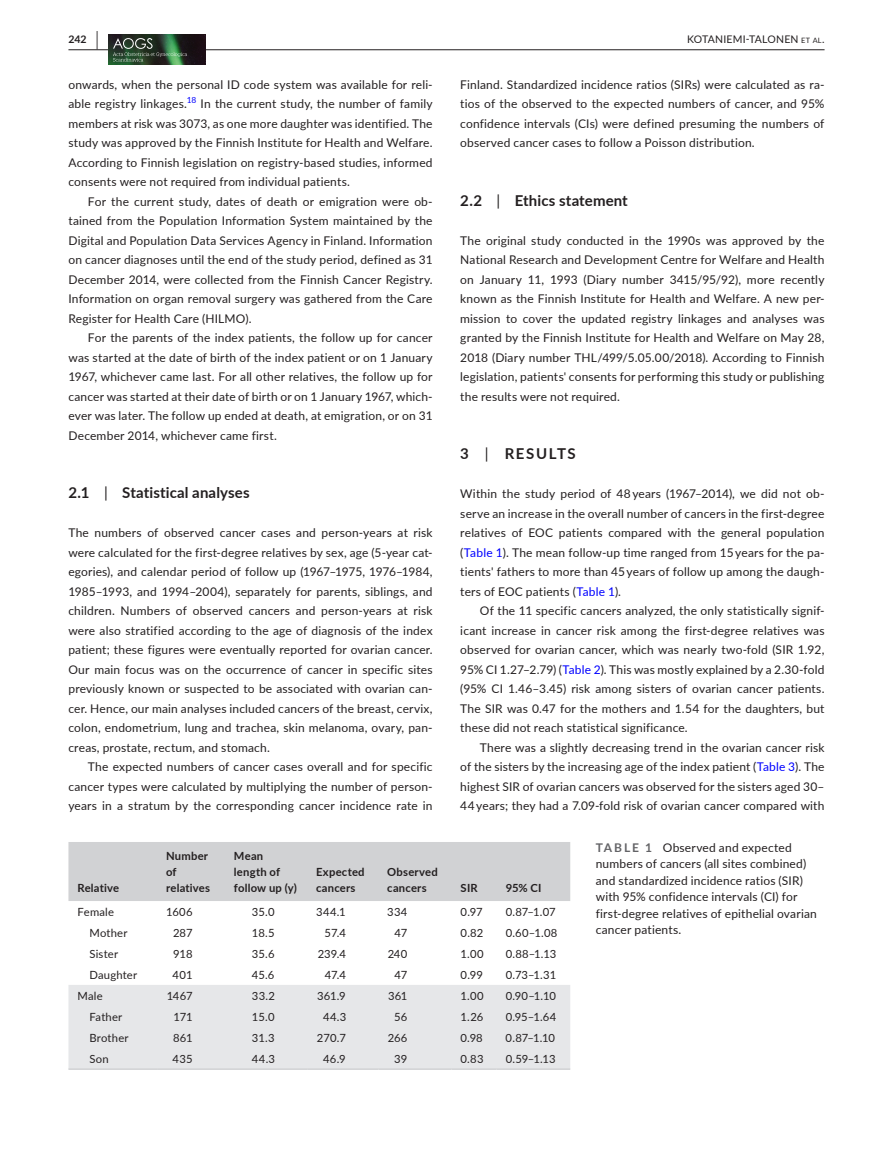
<style>
.page{position:relative;width:893px;height:1174px;background:#fff}
.page>*{position:absolute;margin:0;border:0;box-sizing:border-box;transform-origin:0 0}
.t1{font:700 15px "Lato";letter-spacing:.01em;color:#231f20}
.t2{font:700 15px "Lato";letter-spacing:.105em;color:#231f20}
.t3{font:12px/19.5px "Lato";letter-spacing:.015em;color:#231f20;text-align:justify}
.t4{font:11.25px "Lato";letter-spacing:.01em;color:#231f20}
.t5{font:700 11.25px/15.8px "Lato";letter-spacing:.02em;color:#231f20}
.t6{font:10.5px "Lato";letter-spacing:.015em;color:#231f20}
.t7{font:700 10.5px "Lato";color:#231f20}
.s1{font-size:19.5px}
.s2{font-size:7.35px}
.s3{font-weight:400}
.s4{color:#00f}
.s5{font-weight:700;color:#636366}
</style>
<div class="page">
<hr style="left:68px;top:49px;width:756px;height:1px;background:#231f20">
<img style="left:108px;top:35px;width:97px;height:30px">
<svg style="left:113px;top:38px;width:74px;height:24px;background:#3f5943"></svg>
<div style="left:68px;top:842px;width:502px;height:59px;background:#d1d2d4"></div>
<div style="left:68px;top:985px;width:502px;height:83px;background:#e6e7e9"></div>
<hr style="left:68px;top:1068px;width:89px;height:2px;background:#d1d2d4">
<hr style="left:157px;top:1068px;width:68px;height:2px;background:#d1d2d4">
<hr style="left:225px;top:1068px;width:82px;height:2px;background:#d1d2d4">
<hr style="left:307px;top:1068px;width:71px;height:2px;background:#d1d2d4">
<hr style="left:378px;top:1068px;width:74px;height:2px;background:#d1d2d4">
<hr style="left:452px;top:1068px;width:45px;height:2px;background:#d1d2d4">
<hr style="left:497px;top:1068px;width:73px;height:2px;background:#d1d2d4">
<p class="t7" style="left:68px;top:31px;width:31px">242 <span class="s1">|</span></p>
<p class="t6" style="left:687px;top:31px;width:139px">KOTANIEMI--TALONEN <span class="s2">et al</span>.</p>
<p class="t3" style="left:68px;top:74px;width:366px">onwards, when the personal ID code system was available for reli&shy;able registry linkages.<sup>18</sup> In the current study, the number of family members at risk was 3073, as one more daughter was identified. The study was approved by the Finnish Institute for Health and Welfare.<br>According to Finnish legislation on registry-based studies, informed consents were not required from individual patients.</p>
<p class="t3" style="left:68px;top:191px;width:366px;text-indent:20px">For the current study, dates of death or emigration were ob&shy;tained from the Population Information System maintained by the Digital and Population Data Services Agency in Finland. Information on cancer diagnoses until the end of the study period, defined as 31<br>December 2014, were collected from the Finnish Cancer Registry.<br>Information on organ removal surgery was gathered from the Care Register for Health Care (HILMO).</p>
<p class="t3" style="left:68px;top:327px;width:366px;text-indent:20px">For the parents of the index patients, the follow up for cancer was started at the date of birth of the index patient or on 1 January 1967, whichever came last. For all other relatives, the follow up for cancer was started at their date of birth or on 1 January 1967, which&shy;ever was later. The follow up ended at death, at emigration, or on 31<br>December 2014, whichever came first.</p>
<p class="t3" style="left:460px;top:74px;width:366px">Finland. Standardized incidence ratios (SIRs) were calculated as ra&shy;tios of the observed to the expected numbers of cancer, and 95% confidence intervals (CIs) were defined presuming the numbers of observed cancer cases to follow a Poisson distribution.</p>
<p class="t1" style="left:460px;top:189px;width:169px">2.2 <span class="s3">|</span> Ethics statement</p>
<p class="t3" style="left:460px;top:230px;width:366px">The original study conducted in the 1990s was approved by the National Research and Development Centre for Welfare and Health on January 11, 1993 (Diary number 3415/95/92), more recently known as the Finnish Institute for Health and Welfare. A new per&shy;mission to cover the updated registry linkages and analyses was granted by the Finnish Institute for Health and Welfare on May 28, 2018 (Diary number THL/499/5.05.00/2018). According to Finnish legislation, patients' consents for performing this study or publishing the results were not required.</p>
<p class="t1" style="left:68px;top:482px;width:183px">2.1 <span class="s3">|</span> Statistical analyses</p>
<p class="t3" style="left:68px;top:522px;width:366px">The numbers of observed cancer cases and person-years at risk were calculated for the first-degree relatives by sex, age (5-year cat&shy;egories), and calendar period of follow up (1967–1975, 1976–1984, 1985–1993, and 1994–2004), separately for parents, siblings, and children. Numbers of observed cancers and person-years at risk were also stratified according to the age of diagnosis of the index patient; these figures were eventually reported for ovarian cancer.<br>Our main focus was on the occurrence of cancer in specific sites previously known or suspected to be associated with ovarian can&shy;cer. Hence, our main analyses included cancers of the breast, cervix, colon, endometrium, lung and trachea, skin melanoma, ovary, pan&shy;creas, prostate, rectum, and stomach.</p>
<p class="t3" style="left:68px;top:756px;width:366px;text-indent:20px">The expected numbers of cancer cases overall and for specific cancer types were calculated by multiplying the number of person&shy;years in a stratum by the corresponding cancer incidence rate in</p>
<p class="t2" style="left:460px;top:443px;width:117px">3 <span class="s3">|</span> RESULTS</p>
<p class="t3" style="left:460px;top:483px;width:366px">Within the study period of 48 years (1967–2014), we did not ob&shy;serve an increase in the overall number of cancers in the first-degree relatives of EOC patients compared with the general population (<span class="s4">Table 1</span>). The mean follow-up time ranged from 15 years for the pa&shy;tients' fathers to more than 45 years of follow up among the daugh&shy;ters of EOC patients (<span class="s4">Table 1</span>).</p>
<p class="t3" style="left:460px;top:600px;width:366px;text-indent:20px">Of the 11 specific cancers analyzed, the only statistically signif&shy;icant increase in cancer risk among the first-degree relatives was observed for ovarian cancer, which was nearly two-fold (SIR 1.92, 95% CI 1.27–2.79) (<span class="s4">Table 2</span>). This was mostly explained by a 2.30-fold (95% CI 1.46–3.45) risk among sisters of ovarian cancer patients.<br>The SIR was 0.47 for the mothers and 1.54 for the daughters, but these did not reach statistical significance.</p>
<p class="t3" style="left:460px;top:737px;width:366px;text-indent:20px">There was a slightly decreasing trend in the ovarian cancer risk of the sisters by the increasing age of the index patient (<span class="s4">Table 3</span>). The highest SIR of ovarian cancers was observed for the sisters aged 30– 44 years; they had a 7.09-fold risk of ovarian cancer compared with</p>
<p class="t5" style="left:77px;top:879px;width:43px">Relative</p>
<p class="t5" style="left:166px;top:847px;width:45px">Number of relatives</p>
<p class="t5" style="left:234px;top:847px;width:64px">Mean length of follow up (y)</p>
<p class="t5" style="left:316px;top:863px;width:50px">Expected cancers</p>
<p class="t5" style="left:387px;top:863px;width:52px">Observed cancers</p>
<p class="t5" style="left:461px;top:879px;width:19px">SIR</p>
<p class="t5" style="left:506px;top:879px;width:37px">95% CI</p>
<p class="t4" style="left:77px;top:903px;width:38px">Female</p>
<p class="t4" style="left:166px;top:903px;width:28px">1606</p>
<p class="t4" style="left:252px;top:903px;width:24px">35.0</p>
<p class="t4" style="left:316px;top:903px;width:31px">344.1</p>
<p class="t4" style="left:387px;top:903px;width:22px">334</p>
<p class="t4" style="left:461px;top:903px;width:24px">0.97</p>
<p class="t4" style="left:506px;top:903px;width:52px">0.87–1.07</p>
<p class="t4" style="left:89px;top:924px;width:40px">Mother</p>
<p class="t4" style="left:173px;top:924px;width:21px">287</p>
<p class="t4" style="left:252px;top:924px;width:24px">18.5</p>
<p class="t4" style="left:325px;top:924px;width:23px">57.4</p>
<p class="t4" style="left:395px;top:924px;width:14px">47</p>
<p class="t4" style="left:461px;top:924px;width:24px">0.82</p>
<p class="t4" style="left:506px;top:924px;width:53px">0.60–1.08</p>
<p class="t4" style="left:89px;top:945px;width:30px">Sister</p>
<p class="t4" style="left:173px;top:945px;width:21px">918</p>
<p class="t4" style="left:252px;top:945px;width:24px">35.6</p>
<p class="t4" style="left:318px;top:945px;width:30px">239.4</p>
<p class="t4" style="left:388px;top:945px;width:21px">240</p>
<p class="t4" style="left:461px;top:945px;width:25px">1.00</p>
<p class="t4" style="left:506px;top:945px;width:52px">0.88–1.13</p>
<p class="t4" style="left:89px;top:966px;width:49px">Daughter</p>
<p class="t4" style="left:173px;top:966px;width:22px">401</p>
<p class="t4" style="left:252px;top:966px;width:24px">45.6</p>
<p class="t4" style="left:325px;top:966px;width:23px">47.4</p>
<p class="t4" style="left:395px;top:966px;width:14px">47</p>
<p class="t4" style="left:461px;top:966px;width:24px">0.99</p>
<p class="t4" style="left:506px;top:966px;width:52px">0.73–1.31</p>
<p class="t4" style="left:77px;top:987px;width:27px">Male</p>
<p class="t4" style="left:167px;top:987px;width:27px">1467</p>
<p class="t4" style="left:252px;top:987px;width:25px">33.2</p>
<p class="t4" style="left:317px;top:987px;width:30px">361.9</p>
<p class="t4" style="left:388px;top:987px;width:21px">361</p>
<p class="t4" style="left:461px;top:987px;width:25px">1.00</p>
<p class="t4" style="left:506px;top:987px;width:52px">0.90–1.10</p>
<p class="t4" style="left:89px;top:1009px;width:34px">Father</p>
<p class="t4" style="left:173px;top:1009px;width:21px">171</p>
<p class="t4" style="left:252px;top:1009px;width:24px">15.0</p>
<p class="t4" style="left:323px;top:1009px;width:25px">44.3</p>
<p class="t4" style="left:394px;top:1009px;width:15px">56</p>
<p class="t4" style="left:461px;top:1009px;width:24px">1.26</p>
<p class="t4" style="left:506px;top:1009px;width:52px">0.95–1.64</p>
<p class="t4" style="left:89px;top:1030px;width:41px">Brother</p>
<p class="t4" style="left:173px;top:1030px;width:21px">861</p>
<p class="t4" style="left:252px;top:1030px;width:24px">31.3</p>
<p class="t4" style="left:317px;top:1030px;width:30px">270.7</p>
<p class="t4" style="left:388px;top:1030px;width:21px">266</p>
<p class="t4" style="left:461px;top:1030px;width:24px">0.98</p>
<p class="t4" style="left:506px;top:1030px;width:51px">0.87–1.10</p>
<p class="t4" style="left:89px;top:1051px;width:21px">Son</p>
<p class="t4" style="left:173px;top:1051px;width:21px">435</p>
<p class="t4" style="left:252px;top:1051px;width:25px">44.3</p>
<p class="t4" style="left:323px;top:1051px;width:24px">46.9</p>
<p class="t4" style="left:394px;top:1051px;width:15px">39</p>
<p class="t4" style="left:461px;top:1051px;width:25px">0.83</p>
<p class="t4" style="left:506px;top:1051px;width:51px">0.59–1.13</p>
<p class="t3" style="left:596px;top:838px;width:223px;line-height:16.5px;text-align:left"><span class="s5">TABLE 1</span> Observed and expected numbers of cancers (all sites combined) and standardized incidence ratios (SIR) with 95% confidence intervals (CI) for first-degree relatives of epithelial ovarian cancer patients.</p>
</div>
